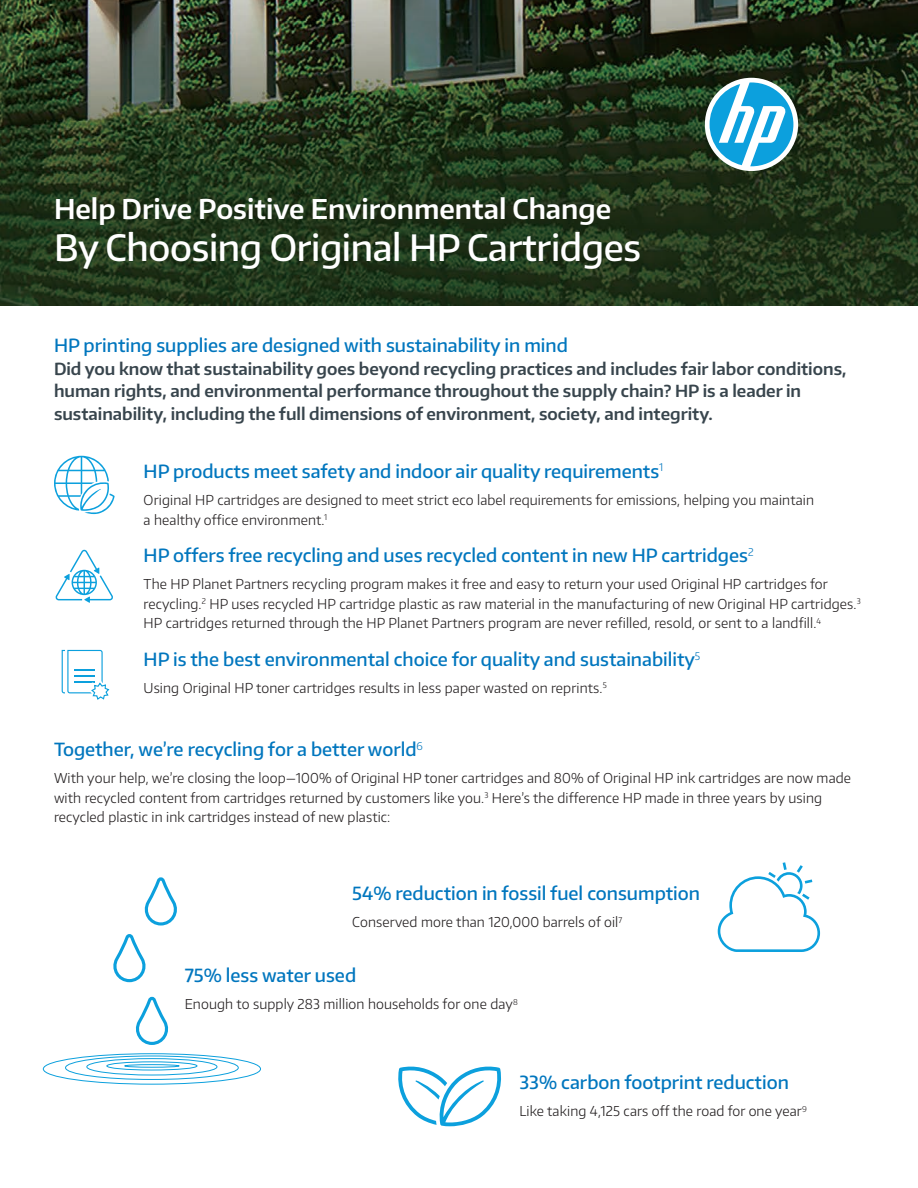
<style>
.page{position:relative;width:918px;height:1188px;background:#fff}
.page>*{position:absolute;margin:0;border:0;box-sizing:border-box;transform-origin:0 0}
.t1{font:500 36px "Encode Sans Normal";letter-spacing:-.01em;color:#fff}
.t2{font:600 27px "Encode Sans Normal";color:#fff}
.t3{font:500 18px "Encode Sans Normal";color:#0076be}
.t4{font:600 16.5px/22.5px "Encode Sans Normal";color:#38454d}
.t5{font:300 13.5px/19.5px "Encode Sans Normal";letter-spacing:.01em;color:#231f20}
</style>
<div class="page">
<img style="left:0;top:0;width:918px;height:305px">
<svg style="left:54px;top:456px;width:61px;height:58px"></svg>
<svg style="left:55px;top:550px;width:58px;height:53px"></svg>
<svg style="left:67px;top:649px;width:34px;height:1px"></svg>
<svg style="left:62px;top:650px;width:48px;height:50px"></svg>
<div style="left:65px;top:1056px;width:174px;height:24px;border:1px solid #0ca0dd;border-radius:50%"></div>
<div style="left:43px;top:1053px;width:218px;height:32px;border:1px solid #0ca0dd;border-radius:50%"></div>
<div style="left:86px;top:1058px;width:131px;height:17px;border:1px solid #0ca0dd;border-radius:50%"></div>
<div style="left:106px;top:1061px;width:91px;height:9px;border:1px solid #0ca0dd;border-radius:50%"></div>
<div style="left:124px;top:1064px;width:55px;height:4px;border:1px solid #0ca0dd;border-radius:50%"></div>
<svg style="left:113px;top:877px;width:64px;height:106px"></svg>
<svg style="left:136px;top:996px;width:33px;height:49px"></svg>
<svg style="left:718px;top:862px;width:102px;height:90px"></svg>
<svg style="left:398px;top:1066px;width:103px;height:60px"></svg>
<div style="left:705px;top:78px;width:93px;height:93px;background:#fff;border-radius:50%"></div>
<svg style="left:710px;top:82px;width:83px;height:84px"></svg>
<p class="t2" style="left:54px;top:191px;width:559px">Help Drive Positive Environmental Change</p>
<p class="t1" style="left:54px;top:224px;width:589px">By Choosing Original HP Cartridges</p>
<p class="t3" style="left:54px;top:334px;width:515px">HP printing supplies are designed with sustainability in mind</p>
<p class="t4" style="left:54px;top:357px;width:794px">Did you know that sustainability goes beyond recycling practices and includes fair labor conditions, human rights, and environmental performance throughout the supply chain? HP is a leader in sustainability, including the full dimensions of environment, society, and integrity.</p>
<p class="t3" style="left:144px;top:460px;width:521px">HP products meet safety and indoor air quality requirements<sup>1</sup></p>
<p class="t5" style="left:144px;top:490px;width:672px">Original HP cartridges are designed to meet strict eco label requirements for emissions, helping you maintain a healthy office environment.<sup>1</sup></p>
<p class="t3" style="left:144px;top:544px;width:611px">HP offers free recycling and uses recycled content in new HP cartridges<sup>2</sup></p>
<p class="t5" style="left:144px;top:574px;width:719px">The HP Planet Partners recycling program makes it free and easy to return your used Original HP cartridges for recycling.<sup>2</sup> HP uses recycled HP cartridge plastic as raw material in the manufacturing of new Original HP cartridges.<sup>3<br></sup>HP cartridges returned through the HP Planet Partners program are never refilled, resold, or sent to a landfill.<sup>4</sup></p>
<p class="t3" style="left:144px;top:647px;width:558px">HP is the best environmental choice for quality and sustainability<sup>5</sup></p>
<p class="t5" style="left:144px;top:678px;width:465px">Using Original HP toner cartridges results in less paper wasted on reprints.<sup>5</sup></p>
<p class="t3" style="left:54px;top:738px;width:370px">Together, we’re recycling for a better world<sup>6</sup></p>
<p class="t5" style="left:54px;top:768px;width:799px">With your help, we’re closing the loop—100% of Original HP toner cartridges and 80% of Original HP ink cartridges are now made with recycled content from cartridges returned by customers like you.<sup>3</sup> Here’s the difference HP made in three years by using recycled plastic in ink cartridges instead of new plastic:</p>
<p class="t3" style="left:352px;top:881px;width:349px">54% reduction in fossil fuel consumption</p>
<p class="t5" style="left:352px;top:912px;width:271px">Conserved more than 120,000 barrels of oil<sup>7</sup></p>
<p class="t3" style="left:185px;top:964px;width:173px">75% less water used</p>
<p class="t5" style="left:185px;top:994px;width:335px">Enough to supply 283 million households for one day<sup>8</sup></p>
<p class="t3" style="left:519px;top:1071px;width:271px">33% carbon footprint reduction</p>
<p class="t5" style="left:519px;top:1101px;width:289px">Like taking 4,125 cars off the road for one year<sup>9</sup></p>
</div>
